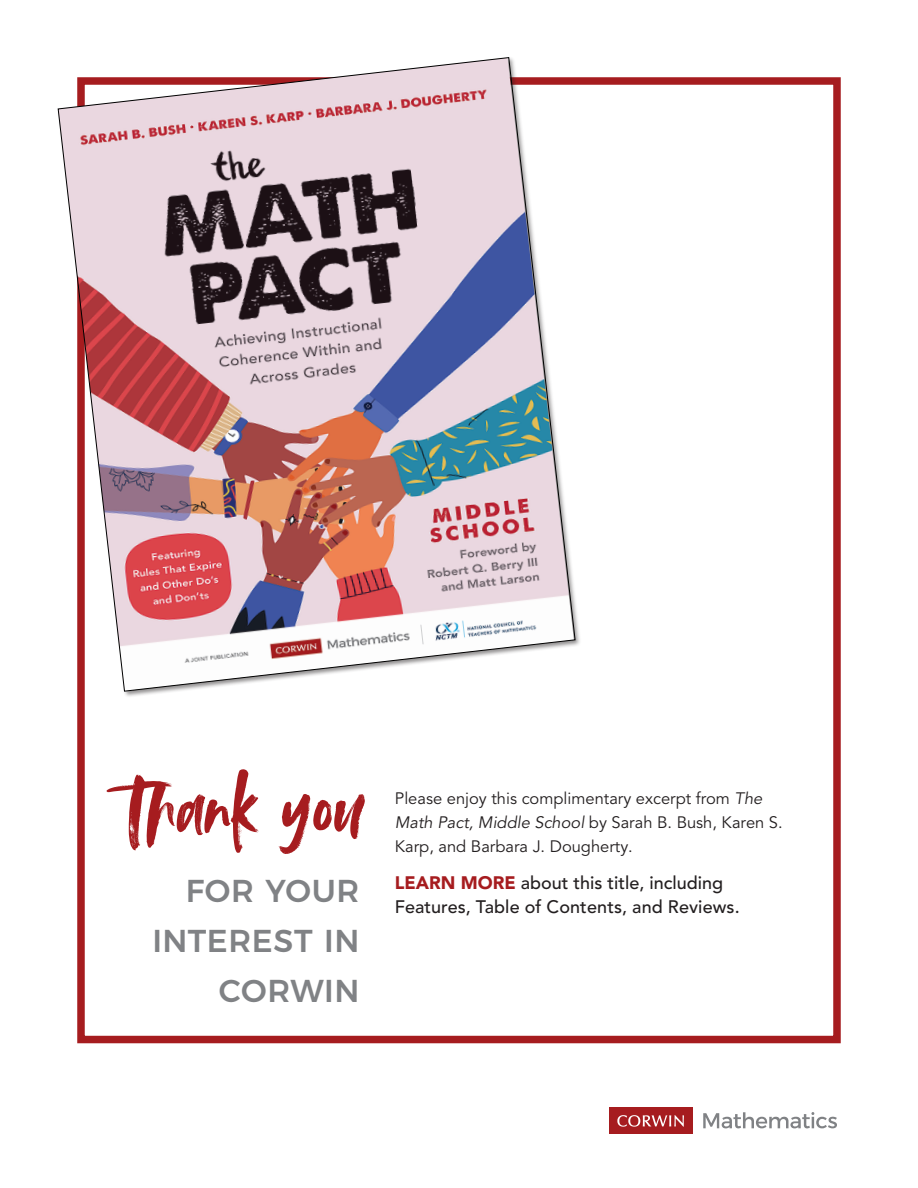
<style>
.page{position:relative;width:918px;height:1188px;background:#fff}
.page>*{position:absolute;margin:0;border:0;box-sizing:border-box;transform-origin:0 0}
.t1{font:86.55px "Avallon Alt";color:#a61c1f}
.t2{font:500 31.65px/50.2px "Montserrat";letter-spacing:.015em;color:#808285;text-align:right}
.body_copy{font:500 18px/24px "Avenir LT Std";color:#231f20}
.body_copy-2{font:16.5px/24px "Avenir LT Std";color:#231f20}
.s1{font-style:italic}
.s2{font-weight:900;color:#a61c1f}
</style>
<div class="page">
<div style="left:77px;top:77px;width:764px;height:966px;border:8px solid #a61c1f"></div>
<div style="left:57px;top:56px;width:525px;height:642px;background:#fff"></div>
<svg style="left:58px;top:57px;width:517px;height:635px"></svg>
<svg style="left:703px;top:1112px;width:134px;height:16px"></svg>
<div style="left:609px;top:1108px;width:84px;height:26px;background:#a61c1f"></div>
<svg style="left:617px;top:1115px;width:67px;height:12px"></svg>
<p class="t1" style="left:125px;top:750px;width:240px">Thank you</p>
<p class="t2" style="left:152px;top:863px;width:209px">FOR YOUR<br>INTEREST IN<br>CORWIN</p>
<p class="body_copy-2" style="left:395px;top:787px;width:389px">Please enjoy this complimentary excerpt from <span class="s1">The<br>Math Pact, Middle School</span> by Sarah B. Bush, Karen S.<br>Karp, and Barbara J. Dougherty.</p>
<p class="body_copy" style="left:395px;top:871px;width:346px"><span class="s2">LEARN MORE</span> about this title, including<br>Features, Table of Contents, and Reviews.</p>
</div>
